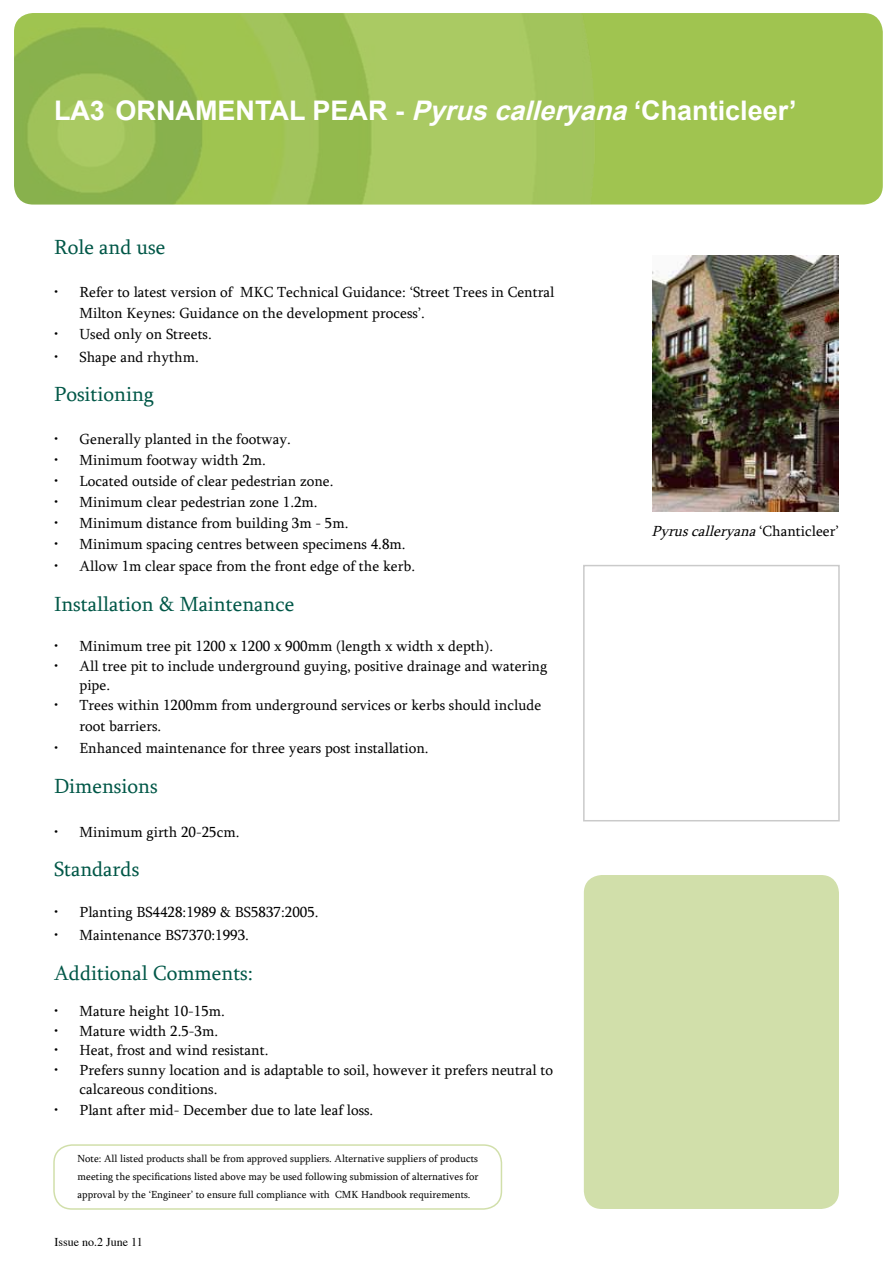
<style>
.page{position:relative;width:893px;height:1263px;background:#fff}
.page>*{position:absolute;margin:0;border:0;box-sizing:border-box;transform-origin:0 0}
.t1{font:700 27px "Arial";color:#fff}
.t2{font:21px "Sylfaen";color:#005747}
.t3{font:15px/21px "Sylfaen";color:#000}
.t4{font:italic 15px "Sylfaen";color:#000}
.t5{font:12px "Times";color:#000}
.t6{font:10.5px/18px "Sylfaen";color:#000;text-align:justify}
.s1{font-style:italic}
.s2{font-style:normal}
</style>
<div class="page">
<div style="left:584px;top:875px;width:255px;height:334px;background:#d1dfaa;border-radius:18px"></div>
<div style="left:53px;top:1144px;width:449px;height:66px;border:2px solid #d1dfaa;border-radius:18px"></div>
<div style="left:14px;top:13px;width:869px;height:192px;background:#a0c450;border-radius:19px"></div>
<img style="left:14px;top:13px;width:675px;height:192px">
<img style="left:653px;top:255px;width:186px;height:257px">
<div style="left:583px;top:565px;width:257px;height:256px;border:2px solid #cacaca"></div>
<h1 class="t1" style="left:54px;top:95px;width:744px">LA3 ORNAMENTAL PEAR - <span class="s1">Pyrus calleryana</span> ‘Chanticleer’</h1>
<h2 class="t2" style="left:54px;top:233px;width:113px">Role and use</h2>
<p class="t3" style="left:80px;top:281px;width:476px;text-indent:-26px">• Refer to latest version of MKC Technical Guidance: ‘Street Trees in Central<br>Milton Keynes: Guidance on the development process’.</p>
<p class="t3" style="left:54px;top:323px;width:159px">• Used only on Streets.</p>
<p class="t3" style="left:54px;top:346px;width:146px">• Shape and rhythm.</p>
<h2 class="t2" style="left:54px;top:380px;width:101px">Positioning</h2>
<p class="t3" style="left:54px;top:428px;width:238px">• Generally planted in the footway.</p>
<p class="t3" style="left:54px;top:449px;width:213px">• Minimum footway width 2m.</p>
<p class="t3" style="left:54px;top:470px;width:281px">• Located outside of clear pedestrian zone.</p>
<p class="t3" style="left:54px;top:491px;width:265px">• Minimum clear pedestrian zone 1.2m.</p>
<p class="t3" style="left:54px;top:512px;width:296px">• Minimum distance from building 3m - 5m.</p>
<p class="t3" style="left:54px;top:533px;width:353px">• Minimum spacing centres between specimens 4.8m.</p>
<p class="t3" style="left:54px;top:555px;width:363px">• Allow 1m clear space from the front edge of the kerb.</p>
<h2 class="t2" style="left:54px;top:590px;width:242px">Installation &amp; Maintenance</h2>
<p class="t3" style="left:54px;top:635px;width:441px">• Minimum tree pit 1200 x 1200 x 900mm (length x width x depth).</p>
<p class="t3" style="left:80px;top:656px;width:469px;line-height:19.5px;text-indent:-26px">• All tree pit to include underground guying, positive drainage and watering pipe.</p>
<p class="t3" style="left:80px;top:694px;width:463px;text-indent:-26px">• Trees within 1200mm from underground services or kerbs should include root barriers.</p>
<p class="t3" style="left:54px;top:737px;width:376px">• Enhanced maintenance for three years post installation.</p>
<h2 class="t2" style="left:54px;top:772px;width:105px">Dimensions</h2>
<p class="t3" style="left:54px;top:821px;width:187px">• Minimum girth 20-25cm.</p>
<h2 class="t2" style="left:54px;top:855px;width:87px">Standards</h2>
<p class="t3" style="left:54px;top:902px;width:266px">• Planting BS4428:1989 &amp; BS5837:2005.</p>
<p class="t3" style="left:54px;top:924px;width:196px">• Maintenance BS7370:1993.</p>
<h2 class="t2" style="left:54px;top:958px;width:201px">Additional Comments:</h2>
<p class="t3" style="left:54px;top:1000px;width:173px">• Mature height 10-15m.</p>
<p class="t3" style="left:54px;top:1020px;width:166px">• Mature width 2.5-3m.</p>
<p class="t3" style="left:54px;top:1039px;width:216px">• Heat, frost and wind resistant.</p>
<p class="t3" style="left:80px;top:1059px;width:475px;line-height:19.5px;text-indent:-26px">• Prefers sunny location and is adaptable to soil, however it prefers neutral to calcareous conditions.</p>
<p class="t3" style="left:54px;top:1099px;width:321px">• Plant after mid- December due to late leaf loss.</p>
<p class="t6" style="left:78px;top:1149px;width:402px">Note: All listed products shall be from approved suppliers. Alternative suppliers of products meeting the specifications listed above may be used following submission of alternatives for approval by the ‘Engineer’ to ensure full compliance with CMK Handbook requirements.</p>
<p class="t5" style="left:54px;top:1231px;width:90px">Issue no.2 June 11</p>
<p class="t4" style="left:652px;top:521px;width:189px">Pyruscalleryana<span class="s2">‘ C h a n t i c l e e r ’</span></p>
</div>
